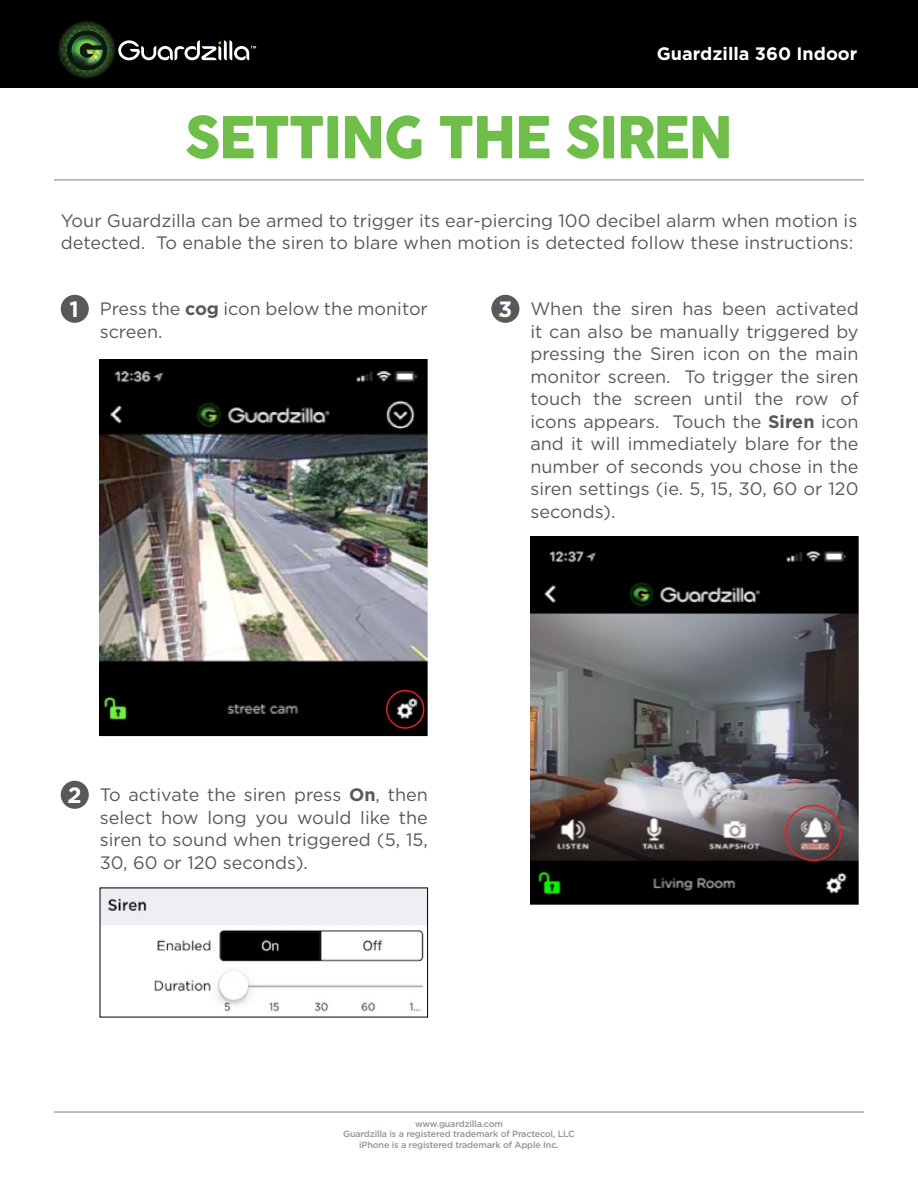
<style>
.page{position:relative;width:918px;height:1188px;background:#fff}
.page>*{position:absolute;margin:0;border:0;box-sizing:border-box;transform-origin:0 0}
.t1{font:57px "COCOGOOSE";letter-spacing:-.04em;color:#6fbe4a}
.t2{font:18px/22.5px "Gotham HTF";color:#58595b}
.t3{font:700 18px "Gotham HTF";color:#fff}
.t4{font:500 9px/10.5px "Gotham HTF";letter-spacing:-.02em;color:#939598;text-align:center}
.s1{font-weight:700;font-size:22.05px;color:#fff}
.s2{font-weight:700}
.s3{font-weight:700;font-size:22.05px;color:#6fbe4a}
</style>
<div class="page">
<div style="left:0;top:0;width:918px;height:87px;background:#000"></div>
<img style="left:60px;top:21px;width:53px;height:19px">
<div style="left:67px;top:31px;width:40px;height:39px;background:#0e1a0f;border-radius:50%"></div>
<img style="left:72px;top:35px;width:31px;height:5px">
<svg style="left:58px;top:40px;width:198px;height:38px"></svg>
<div style="left:61px;top:295px;width:28px;height:28px;background:#58595b;border-radius:50%"></div>
<img style="left:100px;top:359px;width:328px;height:378px">
<div style="left:386px;top:690px;width:38px;height:39px;border:2px solid #ed1d24;border-radius:50%"></div>
<div style="left:61px;top:781px;width:28px;height:28px;background:#58595b;border-radius:50%"></div>
<img style="left:102px;top:890px;width:324px;height:122px">
<hr style="left:54px;top:1111px;width:810px;height:2px;background:#a7a9ac">
<hr style="left:54px;top:179px;width:810px;height:2px;background:#a7a9ac">
<div style="left:491px;top:295px;width:28px;height:28px;background:#58595b;border-radius:50%"></div>
<img style="left:530px;top:537px;width:329px;height:368px">
<div style="left:785px;top:805px;width:56px;height:56px;border:2px solid #ed1d24;border-radius:50%"></div>
<p class="t3" style="left:657px;top:44px;width:202px">Guardzilla 360 Indoor</p>
<h1 class="t1" style="left:185px;top:95px;width:550px">SETTING THE SIREN</h1>
<p class="t2" style="left:61px;top:209px;width:798px">Your Guardzilla can be armed to trigger its ear-piercing 100 decibel alarm when motion is detected. To enable the siren to blare when motion is detected follow these instructions:</p>
<p class="t2" style="left:100px;top:297px;width:330px;text-indent:-30px"><span class="s1">1</span> Press the <span class="s2">cog</span> icon below the monitor screen.</p>
<p class="t2" style="left:530px;top:297px;width:330px;text-align:justify;text-indent:-33px"><span class="s3">.</span><span class="s1">3</span> When the siren has been activated it can also be manually triggered by pressing the Siren icon on the main monitor screen. To trigger the siren touch the screen until the row of icons appears. Touch the <span class="s2">Siren</span> icon and it will immediately blare for the number of seconds you chose in the siren settings (ie. 5, 15, 30, 60 or 120 seconds).</p>
<p class="t2" style="left:100px;top:783px;width:330px;text-align:justify;text-indent:-33px"><span class="s3">.</span><span class="s1">2</span> To activate the siren press <span class="s2">On</span>, then select how long you would like the siren to sound when triggered (5, 15, 30, 60 or 120 seconds).</p>
<p class="t4" style="left:343px;top:1118px;width:233px">www.guardzilla.com<br>Guardzilla is a registered trademark of Practecol, LLC iPhone is a registered trademark of Apple Inc.</p>
</div>
